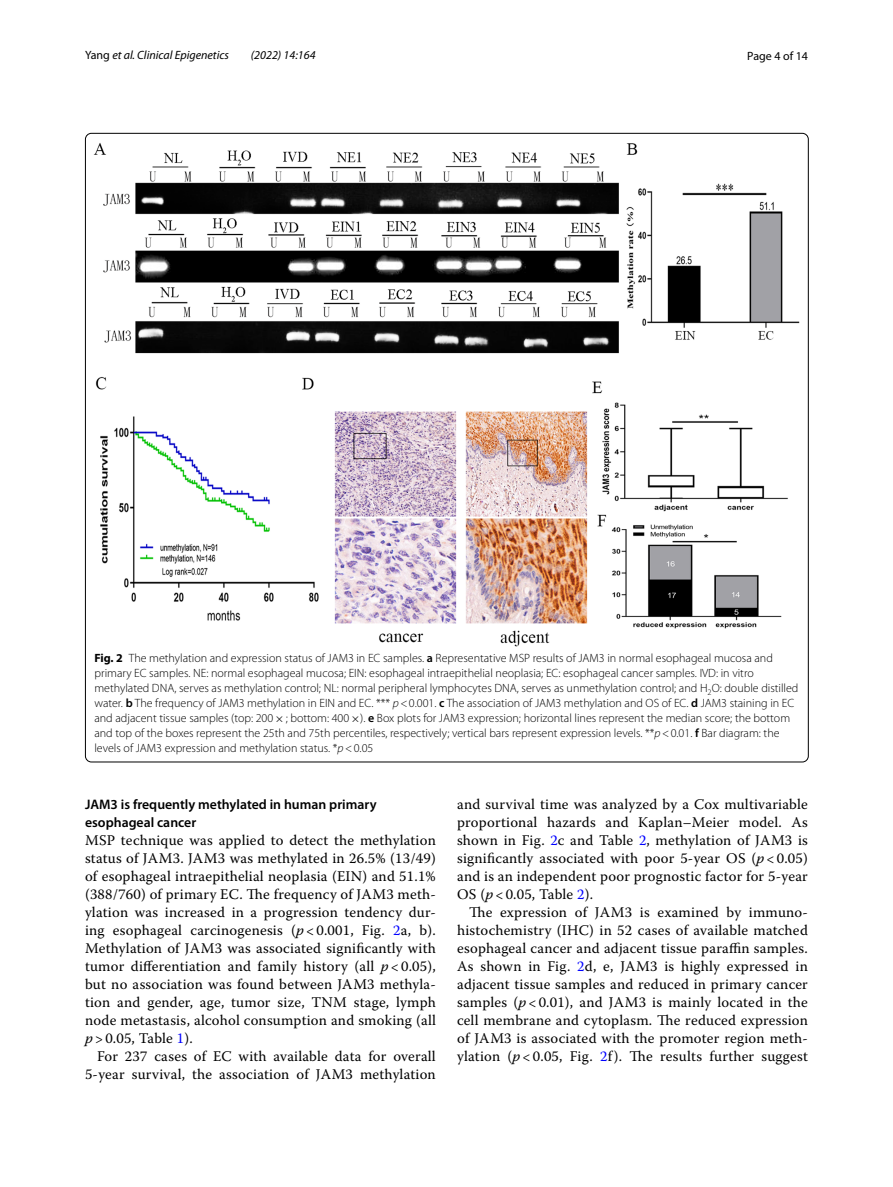
<style>
.page{position:relative;width:893px;height:1187px;background:#fff}
.page>*{position:absolute;margin:0;border:0;box-sizing:border-box;transform-origin:0 0}
.t1{font:14.7px/18px "Warnock Pro";letter-spacing:.015em;color:#000;text-align:justify}
.t2{font:600 13.8px/18px "Myriad Pro";color:#000}
.t3{font:300 12px/15px "Myriad Pro";color:#000}
.t4{font:italic 12px "Myriad Pro";color:#000}
.t5{font:12px "Myriad Pro";color:#000}
.s1{font-style:normal}
.s2{font-weight:700}
.s3{font-weight:600}
.s4{font-style:italic}
.s5{font-family:"MTSY";font-weight:400}
.s6{color:#00f}
</style>
<div class="page">
<img style="left:94px;top:143px;width:706px;height:503px">
<p class="t4" style="left:85px;top:48px;width:146px"><span class="s1">Yang</span> et al. Clinical Epigenetics</p>
<p class="t4" style="left:251px;top:48px;width:66px">(2022) 14:164</p>
<p class="t5" style="left:747px;top:48px;width:62px">Page 4 of 14</p>
<p class="t3" style="left:94px;top:650px;width:706px"><span class="s2">Fig. 2</span> The methylation and expression status of JAM3 in EC samples. <span class="s3">a</span> Representative MSP results of JAM3 in normal esophageal mucosa and primary EC samples. NE: normal esophageal mucosa; EIN: esophageal intraepithelial neoplasia; EC: esophageal cancer samples. IVD: in vitro methylated DNA, serves as methylation control; NL: normal peripheral lymphocytes DNA, serves as unmethylation control; and H<sub>2</sub>O: double distilled water. <span class="s3">b</span> The frequency of JAM3 methylation in EIN and EC. *** <span class="s4">p</span>&lt;0.001. <span class="s3">c</span> The association of JAM3 methylation and OS of EC. <span class="s3">d</span> JAM3 staining in EC and adjacent tissue samples (top: 200<span class="s5">×</span>; bottom: 400<span class="s5">×</span>). <span class="s3">e</span> Box plots for JAM3 expression; horizontal lines represent the median score; the bottom and top of the boxes represent the 25th and 75th percentiles, respectively; vertical bars represent expression levels. **<span class="s4">p</span>&lt;0.01. <span class="s3">f</span> Bar diagram: the levels of JAM3 expression and methylation status. *<span class="s4">p</span>&lt;0.05</p>
<p class="t2" style="left:85px;top:794px;width:293px">JAM3 is frequently methylated in human primary esophageal cancer</p>
<p class="t1" style="left:85px;top:830px;width:352px">MSP technique was applied to detect the methylation status of JAM3. JAM3 was methylated in 26.5% (13/49) of esophageal intraepithelial neoplasia (EIN) and 51.1% (388/760) of primary EC. The frequency of JAM3 meth&shy;ylation was increased in a progression tendency dur&shy;ing esophageal carcinogenesis (<span class="s4">p</span> &lt; 0.001, Fig. <span class="s6">2</span>a, b).<br>Methylation of JAM3 was associated significantly with tumor differentiation and family history (all <span class="s4">p</span> &lt; 0.05), but no association was found between JAM3 methyla&shy;tion and gender, age, tumor size, TNM stage, lymph node metastasis, alcohol consumption and smoking (all <span class="s4">p</span> &gt; 0.05, Table <span class="s6">1</span>).</p>
<p class="t1" style="left:85px;top:1046px;width:352px;text-align:right">For 237 cases of EC with available data for overall<br>5-year survival, the association of JAM3 methylation</p>
<p class="t1" style="left:457px;top:795px;width:352px">and survival time was analyzed by a Cox multivariable proportional hazards and Kaplan–Meier model. As shown in Fig. <span class="s6">2</span>c and Table <span class="s6">2</span>, methylation of JAM3 is significantly associated with poor 5-year OS (<span class="s4">p</span> &lt; 0.05) and is an independent poor prognostic factor for 5-year OS (<span class="s4">p</span> &lt; 0.05, Table <span class="s6">2</span>).</p>
<p class="t1" style="left:457px;top:903px;width:352px;text-indent:12px">The expression of JAM3 is examined by immuno&shy;histochemistry (IHC) in 52 cases of available matched esophageal cancer and adjacent tissue paraffin samples.<br>As shown in Fig. <span class="s6">2</span>d, e, JAM3 is highly expressed in adjacent tissue samples and reduced in primary cancer samples (<span class="s4">p</span> &lt; 0.01), and JAM3 is mainly located in the cell membrane and cytoplasm. The reduced expression of JAM3 is associated with the promoter region meth&shy;ylation (<span class="s4">p</span> &lt; 0.05, Fig. <span class="s6">2</span>f). The results further suggest</p>
</div>
